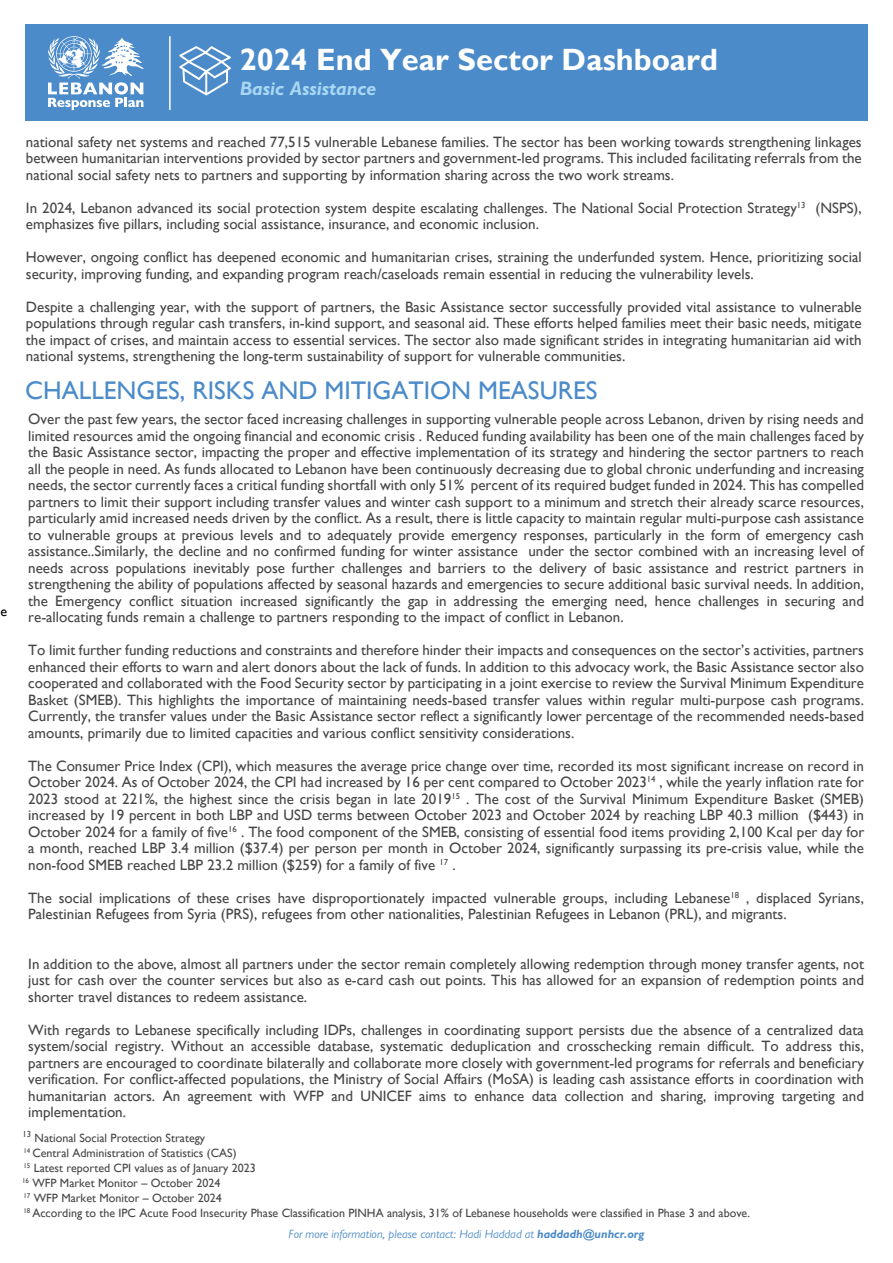
<style>
.page{position:relative;width:893px;height:1263px;background:#fff}
.page>*{position:absolute;margin:0;border:0;box-sizing:border-box;transform-origin:0 0}
.t1{font:700 30.75px "Gill Sans";color:#fff}
.t2{font:25.5px "Gill Sans";color:#4b8bc9}
.t3{font:italic 700 19.65px "Gill Sans";color:#a7d7f3}
.t4{font:15px/16.5px "Gill Sans";color:#464547;text-align:justify}
.t5{font:13.95px "Gill Sans";color:#000}
.t6{font:12px/15px "Gill Sans";color:#464547}
.t7{font:italic 12px "Gill Sans";color:#4b8bc9}
.s1{font-weight:700}
</style>
<div class="page">
<div style="left:25px;top:25px;width:843px;height:96px;background:#4b8bc9"></div>
<svg style="left:48px;top:36px;width:96px;height:74px"></svg>
<hr style="left:169px;top:36px;width:2px;height:74px;background:#fff">
<svg style="left:179px;top:46px;width:52px;height:49px"></svg>
<p class="t5" style="left:0;top:603px;width:8px">e</p>
<h1 class="t1" style="left:240px;top:41px;width:480px">2024 End Year Sector Dashboard</h1>
<h3 class="t3" style="left:240px;top:77px;width:138px">Basic Assistance</h3>
<p class="t4" style="left:26px;top:134px;width:837px">national safety net systems and reached 77,515 vulnerable Lebanese families. The sector has been working towards strengthening linkages between humanitarian interventions provided by sector partners and government-led programs. This included facilitating referrals from the national social safety nets to partners and supporting by information sharing across the two work streams.</p>
<p class="t4" style="left:26px;top:200px;width:837px">In 2024, Lebanon advanced its social protection system despite escalating challenges. The National Social Protection Strategy<sup>13</sup> (NSPS), emphasizes five pillars, including social assistance, insurance, and economic inclusion.</p>
<p class="t4" style="left:26px;top:249px;width:837px">However, ongoing conflict has deepened economic and humanitarian crises, straining the underfunded system. Hence, prioritizing social security, improving funding, and expanding program reach/caseloads remain essential in reducing the vulnerability levels.</p>
<p class="t4" style="left:26px;top:299px;width:837px">Despite a challenging year, with the support of partners, the Basic Assistance sector successfully provided vital assistance to vulnerable populations through regular cash transfers, in-kind support, and seasonal aid. These efforts helped families meet their basic needs, mitigate the impact of crises, and maintain access to essential services. The sector also made significant strides in integrating humanitarian aid with national systems, strengthening the long-term sustainability of support for vulnerable communities.</p>
<h2 class="t2" style="left:25px;top:376px;width:574px">CHALLENGES, RISKS AND MITIGATION MEASURES</h2>
<p class="t4" style="left:28px;top:411px;width:837px">Over the past few years, the sector faced increasing challenges in supporting vulnerable people across Lebanon, driven by rising needs and limited resources amid the ongoing financial and economic crisis . Reduced funding availability has been one of the main challenges faced by the Basic Assistance sector, impacting the proper and effective implementation of its strategy and hindering the sector partners to reach all the people in need. As funds allocated to Lebanon have been continuously decreasing due to global chronic underfunding and increasing needs, the sector currently faces a critical funding shortfall with only 51% percent of its required budget funded in 2024. This has compelled partners to limit their support including transfer values and winter cash support to a minimum and stretch their already scarce resources, particularly amid increased needs driven by the conflict. As a result, there is little capacity to maintain regular multi-purpose cash assistance to vulnerable groups at previous levels and to adequately provide emergency responses, particularly in the form of emergency cash assistance..Similarly, the decline and no confirmed funding for winter assistance under the sector combined with an increasing level of needs across populations inevitably pose further challenges and barriers to the delivery of basic assistance and restrict partners in strengthening the ability of populations affected by seasonal hazards and emergencies to secure additional basic survival needs. In addition, the Emergency conflict situation increased significantly the gap in addressing the emerging need, hence challenges in securing and re-allocating funds remain a challenge to partners responding to the impact of conflict in Lebanon.</p>
<p class="t4" style="left:28px;top:642px;width:837px">To limit further funding reductions and constraints and therefore hinder their impacts and consequences on the sector’s activities, partners enhanced their efforts to warn and alert donors about the lack of funds. In addition to this advocacy work, the Basic Assistance sector also cooperated and collaborated with the Food Security sector by participating in a joint exercise to review the Survival Minimum Expenditure Basket (SMEB). This highlights the importance of maintaining needs-based transfer values within regular multi-purpose cash programs.<br>Currently, the transfer values under the Basic Assistance sector reflect a significantly lower percentage of the recommended needs-based amounts, primarily due to limited capacities and various conflict sensitivity considerations.</p>
<p class="t4" style="left:28px;top:758px;width:838px">The Consumer Price Index (CPI), which measures the average price change over time, recorded its most significant increase on record in October 2024. As of October 2024, the CPI had increased by 16 per cent compared to October 2023<sup>14</sup> , while the yearly inflation rate for 2023 stood at 221%, the highest since the crisis began in late 2019<sup>15</sup> . The cost of the Survival Minimum Expenditure Basket (SMEB) increased by 19 percent in both LBP and USD terms between October 2023 and October 2024 by reaching LBP 40.3 million ($443) in October 2024 for a family of five<sup>16</sup> . The food component of the SMEB, consisting of essential food items providing 2,100 Kcal per day for a month, reached LBP 3.4 million ($37.4) per person per month in October 2024, significantly surpassing its pre-crisis value, while the non-food SMEB reached LBP 23.2 million ($259) for a family of five <sup>17</sup> .</p>
<p class="t4" style="left:28px;top:890px;width:837px">The social implications of these crises have disproportionately impacted vulnerable groups, including Lebanese<sup>18</sup> , displaced Syrians,<br>Palestinian Refugees from Syria (PRS), refugees from other nationalities, Palestinian Refugees in Lebanon (PRL), and migrants.</p>
<p class="t4" style="left:28px;top:956px;width:837px">In addition to the above, almost all partners under the sector remain completely allowing redemption through money transfer agents, not just for cash over the counter services but also as e-card cash out points. This has allowed for an expansion of redemption points and shorter travel distances to redeem assistance.</p>
<p class="t4" style="left:28px;top:1022px;width:837px">With regards to Lebanese specifically including IDPs, challenges in coordinating support persists due the absence of a centralized data system/social registry. Without an accessible database, systematic deduplication and crosschecking remain difficult. To address this, partners are encouraged to coordinate bilaterally and collaborate more closely with government-led programs for referrals and beneficiary verification. For conflict-affected populations, the Ministry of Social Affairs (MoSA) is leading cash assistance efforts in coordination with humanitarian actors. An agreement with WFP and UNICEF aims to enhance data collection and sharing, improving targeting and implementation.</p>
<p class="t6" style="left:22px;top:1131px;width:729px"><sup>13</sup> National Social Protection Strategy<br><sup>14</sup> Central Administration of Statistics (CAS)<br><sup>15</sup> Latest reported CPI values as of January 2023<br><sup>16</sup> WFP Market Monitor – October 2024<br><sup>17</sup> WFP Market Monitor – October 2024<br><sup>18</sup> According to the IPC Acute Food Insecurity Phase Classification PINHA analysis, 31% of Lebanese households were classified in Phase 3 and above.</p>
<p class="t7" style="left:289px;top:1227px;width:357px">For more information, please contact: Hadi Haddad at <span class="s1">haddadh@unhcr.org</span></p>
</div>
